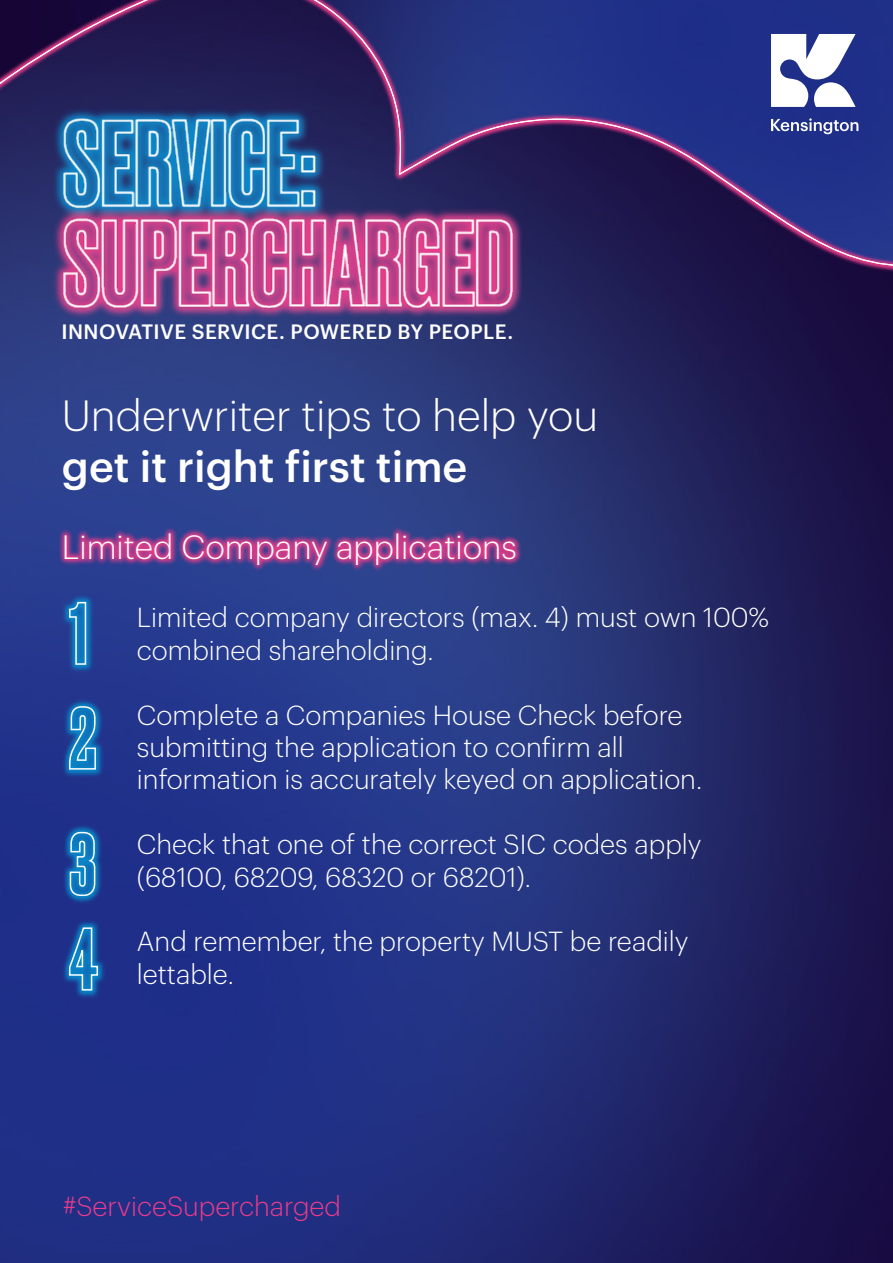
<style>
.page{position:relative;width:893px;height:1263px;background:#fff}
.page>*{position:absolute;margin:0;border:0;box-sizing:border-box;transform-origin:0 0}
.t1{font:300 42.75px "Graphik LC";color:#fff}
.t2{font:500 42.75px "Graphik LC";color:#fff}
.t3{font:300 33px "Graphik LC";color:#fff}
.t4{font:300 27px/32.4px "Graphik LC";color:#fff}
.t5{font:300 27px "Graphik LC";color:#e93b8b}
.t6{font:500 20.4px "Graphik LC";letter-spacing:.02em;color:#fff}
</style>
<div class="page">
<img style="left:0;top:410px;width:893px;height:853px">
<svg style="left:0;top:0;width:893px;height:410px;background:#242468"></svg>
<svg style="left:771px;top:34px;width:84px;height:73px"></svg>
<svg style="left:771px;top:118px;width:87px;height:16px"></svg>
<img style="left:4px;top:46px;width:612px;height:342px">
<img style="left:7px;top:51px;width:561px;height:334px">
<img style="left:6px;top:475px;width:567px;height:147px">
<img style="left:11px;top:534px;width:135px;height:105px">
<img style="left:14px;top:536px;width:129px;height:103px">
<svg style="left:68px;top:601px;width:19px;height:38px"></svg>
<img style="left:11px;top:639px;width:143px;height:126px">
<img style="left:14px;top:641px;width:138px;height:124px">
<svg style="left:68px;top:705px;width:29px;height:60px;background:#3a90c9"></svg>
<img style="left:11px;top:765px;width:143px;height:95px">
<div style="left:14px;top:767px;width:138px;height:93px;background:#1f308a"></div>
<svg style="left:69px;top:831px;width:27px;height:29px"></svg>
<div style="left:11px;top:860px;width:145px;height:205px;background:#1f2e89"></div>
<div style="left:14px;top:862px;width:139px;height:201px;background:#1f2e89"></div>
<svg style="left:68px;top:927px;width:31px;height:64px;background:#357ebd"></svg>
<p class="t6" style="left:62px;top:316px;width:453px">INNOVATIVE SERVICE. POWERED BY PEOPLE.</p>
<h1 class="t1" style="left:62px;top:384px;width:538px">Underwriter tips to help you</h1>
<h1 class="t2" style="left:62px;top:434px;width:407px">get it right first time</h1>
<p class="t3" style="left:62px;top:523px;width:456px">Limited Company applications</p>
<p class="t4" style="left:137px;top:599px;width:634px">Limited company directors (max. 4) must own 100% combined shareholding.</p>
<p class="t4" style="left:137px;top:696px;width:567px">Complete a Companies House Check before submitting the application to confirm all information is accurately keyed on application.</p>
<p class="t4" style="left:137px;top:826px;width:566px">Check that one of the correct SIC codes apply (68100, 68209, 68320 or 68201).</p>
<p class="t4" style="left:137px;top:923px;width:553px">And remember, the property MUST be readily lettable.</p>
<p class="t5" style="left:63px;top:1187px;width:279px">#ServiceSupercharged</p>
</div>
